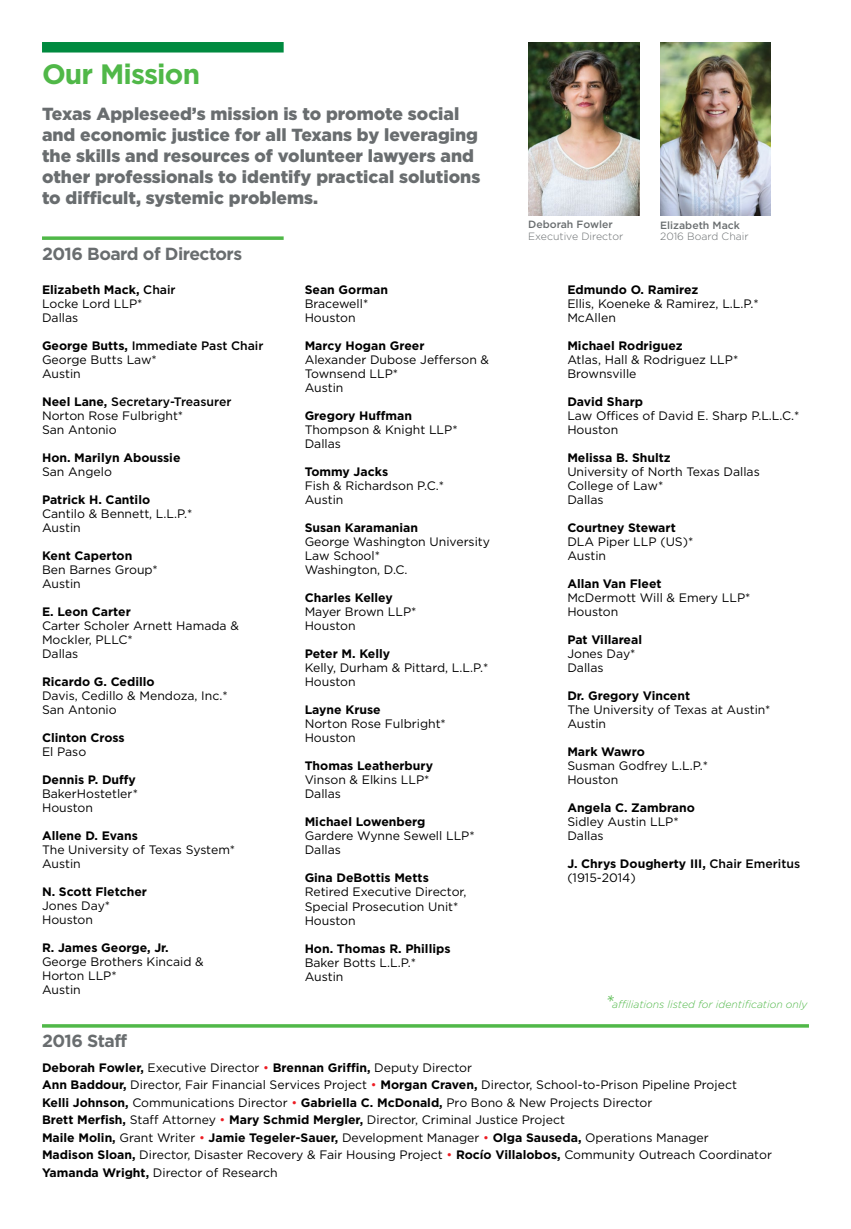
<style>
.page{position:relative;width:851px;height:1229px;background:#fff}
.page>*{position:absolute;margin:0;border:0;box-sizing:border-box;transform-origin:0 0}
.t1{font:700 28px "Gotham";letter-spacing:-.03em;color:#50b848}
.t2{font:900 17.5px/21px "Gotham";color:#696d6f}
.t3{font:700 17.5px "Gotham";letter-spacing:-.03em;color:#696d6f}
.t4{font:12.25px/14px "Gotham";color:#000}
.t5{font:700 12.25px/14px "Gotham";color:#000}
.t6{font:italic 300 10.5px "Gotham";color:#50b848}
.t7{font:300 10.5px "Gotham";color:#696d6f}
.t8{font:500 10.5px "Gotham";color:#696d6f}
.s1{font-weight:700}
.s2{font-weight:500}
.s3{font-weight:400}
.s4{font-size:21px}
.s5{color:#ed1d24}
</style>
<div class="page">
<img style="left:528px;top:42px;width:111px;height:173px">
<img style="left:660px;top:42px;width:110px;height:173px">
<div style="left:42px;top:42px;width:242px;height:10px;background:#008a3f"></div>
<svg style="left:42px;top:236px;width:242px;height:4px"></svg>
<hr style="left:42px;top:1024px;width:766px;height:3px;background:#50b848">
<h1 class="t1" style="left:42px;top:58px;width:160px">Our Mission</h1>
<h2 class="t2" style="left:42px;top:102px;width:440px">Texas Appleseed’s mission is to promote social and economic justice for all Texans by leveraging the skills and resources of volunteer lawyers and other professionals to identify practical solutions to difficult, systemic problems.</h2>
<h2 class="t3" style="left:42px;top:243px;width:202px">2016 Board of Directors</h2>
<p class="t4" style="left:42px;top:282px;width:135px"><span class="s1">Elizabeth Mack,</span> <span class="s2">Chair<br></span>Locke Lord LLP*<br>Dallas</p>
<p class="t4" style="left:42px;top:338px;width:223px"><span class="s1">George Butts,</span> <span class="s2">Immediate Past Chair<br></span>George Butts Law*<br>Austin</p>
<p class="t4" style="left:42px;top:394px;width:191px"><span class="s1">Neel Lane,</span> <span class="s2">Secretary-Treasurer<br></span>Norton Rose Fulbright*<br>San Antonio</p>
<p class="t5" style="left:42px;top:450px;width:140px">Hon. Marilyn Aboussie</p>
<p class="t4" style="left:42px;top:464px;width:71px">San Angelo</p>
<p class="t5" style="left:42px;top:492px;width:110px">Patrick H. Cantilo</p>
<p class="t4" style="left:42px;top:506px;width:152px">Cantilo &amp; Bennett, L.L.P.*<br>Austin</p>
<p class="t5" style="left:42px;top:548px;width:92px">Kent Caperton</p>
<p class="t4" style="left:42px;top:562px;width:117px">Ben Barnes Group*<br>Austin</p>
<p class="t5" style="left:42px;top:604px;width:90px">E. Leon Carter</p>
<p class="t4" style="left:42px;top:618px;width:198px">Carter Scholer Arnett Hamada &amp;<br>Mockler, PLLC*<br>Dallas</p>
<p class="t5" style="left:42px;top:674px;width:114px">Ricardo G. Cedillo</p>
<p class="t4" style="left:42px;top:688px;width:187px">Davis, Cedillo &amp; Mendoza, Inc.*<br>San Antonio</p>
<p class="t5" style="left:42px;top:730px;width:84px">Clinton Cross</p>
<p class="t4" style="left:42px;top:744px;width:46px">El Paso</p>
<p class="t5" style="left:42px;top:772px;width:95px">Dennis P. Duffy</p>
<p class="t4" style="left:42px;top:786px;width:97px">BakerHostetler*<br>Houston</p>
<p class="t5" style="left:42px;top:828px;width:97px">Allene D. Evans</p>
<p class="t4" style="left:42px;top:843px;width:194px">The University of Texas System*<br>Austin</p>
<p class="t5" style="left:42px;top:884px;width:106px">N. Scott Fletcher</p>
<p class="t4" style="left:42px;top:899px;width:70px">Jones Day*<br>Houston</p>
<p class="t5" style="left:42px;top:940px;width:128px">R. James George, Jr.</p>
<p class="t4" style="left:42px;top:955px;width:163px">George Brothers Kincaid &amp;<br>Horton LLP*<br>Austin</p>
<h2 class="t3" style="left:42px;top:1030px;width:87px">2016 Staff</h2>
<p class="t5" style="left:305px;top:282px;width:85px">Sean Gorman</p>
<p class="t4" style="left:305px;top:297px;width:65px">Bracewell*<br>Houston</p>
<p class="t5" style="left:305px;top:338px;width:121px">Marcy Hogan Greer</p>
<p class="t4" style="left:305px;top:353px;width:186px">Alexander Dubose Jefferson &amp;<br>Townsend LLP*<br>Austin</p>
<p class="t5" style="left:305px;top:408px;width:109px">Gregory Huffman</p>
<p class="t4" style="left:305px;top:423px;width:154px">Thompson &amp; Knight LLP*<br>Dallas</p>
<p class="t5" style="left:305px;top:464px;width:85px">Tommy Jacks</p>
<p class="t4" style="left:305px;top:479px;width:141px">Fish &amp; Richardson P.C.*<br>Austin</p>
<p class="t5" style="left:305px;top:520px;width:115px">Susan Karamanian</p>
<p class="t4" style="left:305px;top:535px;width:187px">George Washington University<br>Law School*<br>Washington, D.C.</p>
<p class="t5" style="left:305px;top:590px;width:90px">Charles Kelley</p>
<p class="t4" style="left:305px;top:605px;width:113px">Mayer Brown LLP*<br>Houston</p>
<p class="t5" style="left:305px;top:646px;width:87px">Peter M. Kelly</p>
<p class="t4" style="left:305px;top:661px;width:185px">Kelly, Durham &amp; Pittard, L.L.P.*<br>Houston</p>
<p class="t5" style="left:305px;top:702px;width:78px">Layne Kruse</p>
<p class="t4" style="left:305px;top:717px;width:143px">Norton Rose Fulbright*<br>Houston</p>
<p class="t5" style="left:305px;top:758px;width:130px">Thomas Leatherbury</p>
<p class="t4" style="left:305px;top:773px;width:126px">Vinson &amp; Elkins LLP*<br>Dallas</p>
<p class="t5" style="left:305px;top:814px;width:122px">Michael Lowenberg</p>
<p class="t4" style="left:305px;top:829px;width:171px">Gardere Wynne Sewell LLP*<br>Dallas</p>
<p class="t5" style="left:305px;top:870px;width:126px">Gina DeBottis Metts</p>
<p class="t4" style="left:305px;top:885px;width:163px">Retired Executive Director,<br>Special Prosecution Unit*<br>Houston</p>
<p class="t5" style="left:305px;top:940px;width:147px">Hon. Thomas R. Phillips</p>
<p class="t4" style="left:305px;top:955px;width:113px">Baker Botts L.L.P.*<br>Austin</p>
<p class="t8" style="left:528px;top:219px;width:86px">Deborah Fowler</p>
<p class="t7" style="left:528px;top:229px;width:96px">Executive Director</p>
<p class="t8" style="left:660px;top:219px;width:81px">Elizabeth Mack</p>
<p class="t7" style="left:660px;top:230px;width:90px">2016 Board Chair</p>
<p class="t5" style="left:567px;top:282px;width:133px">Edmundo O. Ramirez</p>
<p class="t4" style="left:567px;top:296px;width:193px">Ellis, Koeneke &amp; Ramirez, L.L.P.*<br>McAllen</p>
<p class="t5" style="left:567px;top:338px;width:117px">Michael Rodriguez</p>
<p class="t4" style="left:567px;top:352px;width:172px">Atlas, Hall &amp; Rodriguez LLP*<br>Brownsville</p>
<p class="t5" style="left:567px;top:394px;width:77px">David Sharp</p>
<p class="t4" style="left:567px;top:408px;width:233px">Law Offices of David E. Sharp P.L.L.C.*<br>Houston</p>
<p class="t5" style="left:567px;top:450px;width:105px">Melissa B. Shultz</p>
<p class="t4" style="left:567px;top:464px;width:194px">University of North Texas Dallas<br>College of Law*<br>Dallas</p>
<p class="t5" style="left:567px;top:520px;width:110px">Courtney Stewart</p>
<p class="t4" style="left:567px;top:534px;width:128px">DLA Piper LLP (US)*<br>Austin</p>
<p class="t5" style="left:567px;top:576px;width:96px">Allan Van Fleet</p>
<p class="t4" style="left:567px;top:590px;width:185px">McDermott Will &amp; Emery LLP*<br>Houston</p>
<p class="t5" style="left:567px;top:632px;width:76px">Pat Villareal</p>
<p class="t4" style="left:567px;top:646px;width:70px">Jones Day*<br>Dallas</p>
<p class="t5" style="left:567px;top:688px;width:124px">Dr. Gregory Vincent</p>
<p class="t4" style="left:567px;top:702px;width:205px">The University of Texas at Austin*<br>Austin</p>
<p class="t5" style="left:567px;top:744px;width:79px">Mark Wawro</p>
<p class="t4" style="left:567px;top:758px;width:142px">Susman Godfrey L.L.P.*<br>Houston</p>
<p class="t5" style="left:567px;top:800px;width:129px">Angela C. Zambrano</p>
<p class="t4" style="left:567px;top:814px;width:113px">Sidley Austin LLP*<br>Dallas</p>
<p class="t5" style="left:567px;top:856px;width:234px">J. Chrys Dougherty III, <span class="s2">Chair Emeritus </span><span class="s3">(1915-2014)</span></p>
<p class="t6" style="left:604px;top:998px;width:204px"><span class="s4">*</span>affiliations listed for identification only</p>
<p class="t4" style="left:42px;top:1058px;width:731px;line-height:17.5px"><span class="s1">Deborah Fowler,</span> Executive Director <span class="s5">•</span> <span class="s1">Brennan Griffin,</span> Deputy Director<br><span class="s1">Ann Baddour,</span> Director, Fair Financial Services Project <span class="s5">•</span> <span class="s1">Morgan Craven,</span> Director, School-to-Prison Pipeline Project<br><span class="s1">Kelli Johnson,</span> Communications Director <span class="s5">•</span> <span class="s1">Gabriella C. McDonald,</span> Pro Bono &amp; New Projects Director<br><span class="s1">Brett Merfish,</span> Staff Attorney <span class="s5">•</span> <span class="s1">Mary Schmid Mergler,</span> Director, Criminal Justice Project<br><span class="s1">Maile Molin,</span> Grant Writer <span class="s5">•</span> <span class="s1">Jamie Tegeler-Sauer,</span> Development Manager <span class="s5">•</span> <span class="s1">Olga Sauseda,</span> Operations Manager<br><span class="s1">Madison Sloan,</span> Director, Disaster Recovery &amp; Fair Housing Project <span class="s5">•</span> <span class="s1">Rocío Villalobos,</span> Community Outreach Coordinator <span class="s1">Yamanda Wright,</span> Director of Research</p>
</div>
